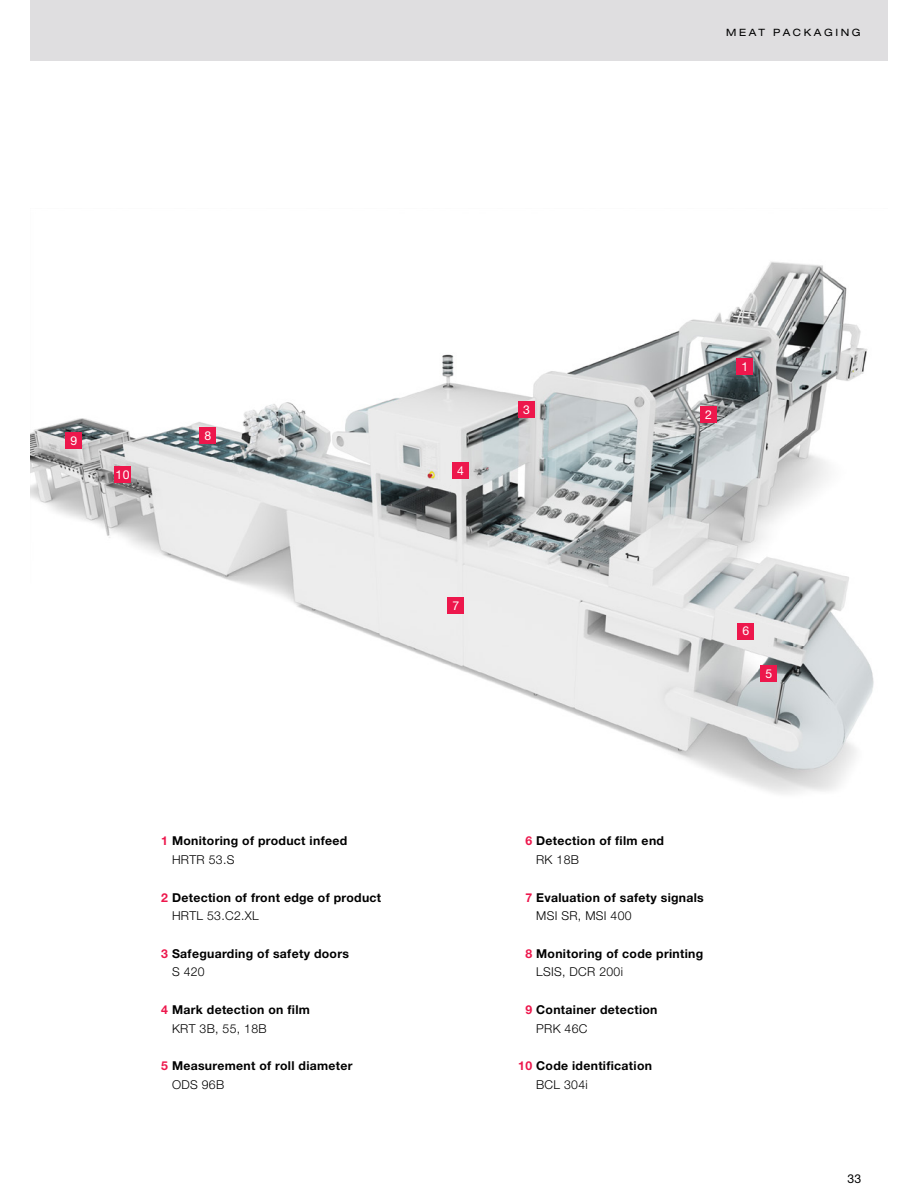
<style>
.page{position:relative;width:918px;height:1188px;background:#fff}
.page>*{position:absolute;margin:0;border:0;box-sizing:border-box;transform-origin:0 0}
.t1{font:700 12.3px/18.8px "Helvetica Neue LT Pro";letter-spacing:.025em;color:#000}
.t2{font:12.3px "Helvetica Neue LT Pro";color:#fff}
.t3{font:12.3px "Helvetica Neue LT Pro";color:#000}
.t4{font:expanded 10.05px "Helvetica Neue LT Pro";letter-spacing:.25em;color:#000}
.s1{color:#ed174c}
.s2{font-weight:300}
</style>
<div class="page">
<div style="left:30px;top:0;width:858px;height:61px;background:#dfdee0"></div>
<img style="left:30px;top:261px;width:844px;height:533px">
<div style="left:737px;top:358px;width:16px;height:17px;background:#ed174c"></div>
<div style="left:701px;top:406px;width:16px;height:17px;background:#ed174c"></div>
<div style="left:452px;top:462px;width:17px;height:17px;background:#ed174c"></div>
<div style="left:518px;top:402px;width:17px;height:16px;background:#ed174c"></div>
<div style="left:761px;top:665px;width:16px;height:17px;background:#ed174c"></div>
<div style="left:738px;top:623px;width:16px;height:16px;background:#ed174c"></div>
<div style="left:448px;top:598px;width:16px;height:16px;background:#ed174c"></div>
<div style="left:200px;top:427px;width:16px;height:17px;background:#ed174c"></div>
<div style="left:66px;top:433px;width:16px;height:16px;background:#ed174c"></div>
<div style="left:114px;top:466px;width:17px;height:17px;background:#ed174c"></div>
<p class="t4" style="left:726px;top:26px;width:136px">MEAT PACKAGING</p>
<p class="t2" style="left:71px;top:433px;width:8px">9</p>
<p class="t2" style="left:116px;top:467px;width:15px">10</p>
<p class="t2" style="left:205px;top:428px;width:8px">8</p>
<p class="t1" style="left:172px;top:831px;width:177px;text-indent:-11px"><span class="s1">1</span> Monitoring of product infeed<br><span class="s2">HRTR 53.S</span></p>
<p class="t1" style="left:172px;top:887px;width:211px;text-indent:-11px"><span class="s1">2</span> Detection of front edge of product<br><span class="s2">HRTL 53.C2.XL</span></p>
<p class="t1" style="left:172px;top:944px;width:179px;text-indent:-11px"><span class="s1">3</span> Safeguarding of safety doors<br><span class="s2">S 420</span></p>
<p class="t1" style="left:172px;top:1000px;width:139px;text-indent:-11px"><span class="s1">4</span> Mark detection on film<br><span class="s2">KRT 3B, 55, 18B</span></p>
<p class="t1" style="left:172px;top:1056px;width:182px;text-indent:-11px"><span class="s1">5</span> Measurement of roll diameter<br><span class="s2">ODS 96B</span></p>
<p class="t2" style="left:457px;top:463px;width:8px">4</p>
<p class="t2" style="left:453px;top:598px;width:8px">7</p>
<p class="t2" style="left:523px;top:402px;width:8px">3</p>
<p class="t2" style="left:705px;top:407px;width:8px">2</p>
<p class="t2" style="left:741px;top:359px;width:8px">1</p>
<p class="t2" style="left:743px;top:623px;width:8px">6</p>
<p class="t2" style="left:766px;top:666px;width:8px">5</p>
<p class="t1" style="left:536px;top:831px;width:129px;text-indent:-11px"><span class="s1">6</span> Detection of film end<br><span class="s2">RK 18B</span></p>
<p class="t1" style="left:536px;top:887px;width:169px;text-indent:-11px"><span class="s1">7</span> Evaluation of safety signals<br><span class="s2">MSI SR, MSI 400</span></p>
<p class="t1" style="left:536px;top:944px;width:169px;text-indent:-11px"><span class="s1">8</span> Monitoring of code printing<br><span class="s2">LSIS, DCR 200i</span></p>
<p class="t1" style="left:536px;top:1000px;width:123px;text-indent:-11px"><span class="s1">9</span> Container detection<br><span class="s2">PRK 46C</span></p>
<p class="t1" style="left:536px;top:1056px;width:117px;text-indent:-18px"><span class="s1">10</span> Code identification<br><span class="s2">BCL 304i</span></p>
<p class="t3" style="left:848px;top:1171px;width:15px">33</p>
</div>
